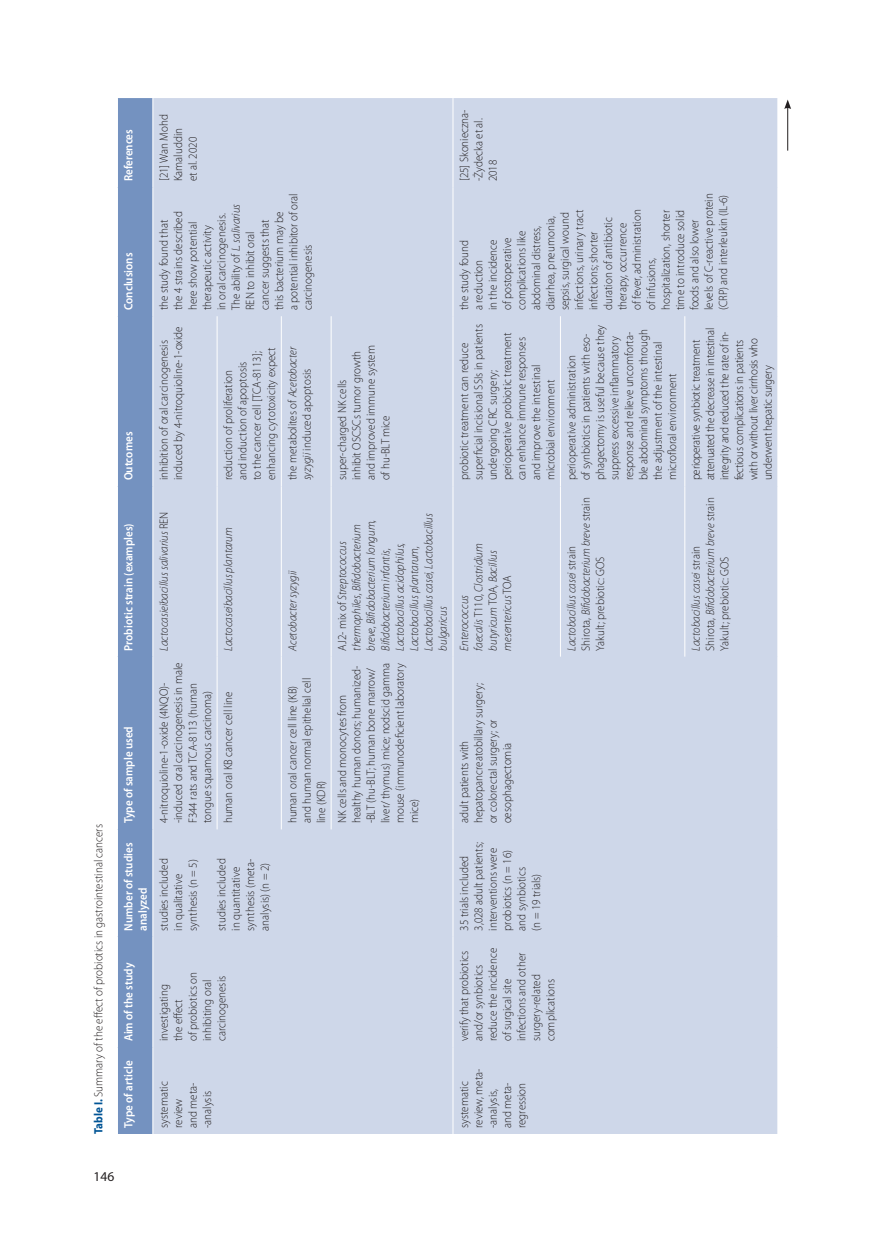
<style>
.page{position:relative;width:872px;height:1234px;background:#fff}
.page>*{position:absolute;margin:0;border:0;box-sizing:border-box;transform-origin:0 0}
.t1{font:13.5px "Myriad Pro";color:#231f20}
._13_Tabela_tekst{font:300 12px/14.4px "Myriad Pro";color:#231f20;scale:.92 1}
._13_Tabela_tekst-2{font:italic 300 12px/14.4px "Myriad Pro";color:#231f20;scale:.92 1}
._13_Tabela_tekst-3{font:300 12px/14.4px "Myriad Pro";letter-spacing:-.02em;color:#231f20;scale:.92 1}
._13_Tabela_naglowek{font:600 12px/14.4px "Myriad Pro";color:#fff;scale:.92 1}
._13_Tabela_tytul{font:300 12px "Myriad Pro";color:#231f20;scale:.92 1}
.s1{font-weight:700;color:#005495}
.s2{font-style:italic}
.s3{font-style:normal}
</style>
<div class="page">
<div style="left:118px;top:98px;width:34px;height:1035px;background:#7492c0"></div>
<div style="left:153px;top:98px;width:624px;height:1035px;background:#ced7e9"></div>
<hr style="left:217px;top:656px;width:1px;height:173px;background:#fff">
<hr style="left:217px;top:486px;width:1px;height:170px;background:#fff">
<hr style="left:217px;top:316px;width:1px;height:170px;background:#fff">
<hr style="left:281px;top:656px;width:1px;height:173px;background:#fff">
<hr style="left:281px;top:486px;width:1px;height:170px;background:#fff">
<hr style="left:281px;top:316px;width:1px;height:170px;background:#fff">
<hr style="left:331px;top:656px;width:1px;height:173px;background:#fff">
<hr style="left:331px;top:486px;width:1px;height:170px;background:#fff">
<hr style="left:331px;top:316px;width:1px;height:170px;background:#fff">
<hr style="left:560px;top:486px;width:1px;height:170px;background:#fff">
<hr style="left:560px;top:316px;width:1px;height:170px;background:#fff">
<hr style="left:684px;top:486px;width:1px;height:170px;background:#fff">
<hr style="left:684px;top:316px;width:1px;height:170px;background:#fff">
<hr style="left:452px;top:1047px;width:1px;height:86px;background:#fff">
<hr style="left:452px;top:936px;width:1px;height:111px;background:#fff">
<hr style="left:452px;top:829px;width:1px;height:107px;background:#fff">
<hr style="left:452px;top:656px;width:1px;height:173px;background:#fff">
<hr style="left:452px;top:486px;width:1px;height:170px;background:#fff">
<hr style="left:452px;top:316px;width:1px;height:170px;background:#fff">
<hr style="left:452px;top:187px;width:1px;height:129px;background:#fff">
<hr style="left:452px;top:98px;width:1px;height:89px;background:#fff">
<hr style="left:787px;top:107px;width:1px;height:44px;background:#231f20">
<svg style="left:784px;top:99px;width:7px;height:10px"></svg>
<p class="_13_Tabela_tytul" style="left:91px;top:1133px;width:338px;rotate:-90deg"><span class="s1">Table I.</span> Summary of the effect of probiotics in gastrointestinal cancers</p>
<p class="_13_Tabela_naglowek" style="left:121px;top:181px;width:58px;rotate:-90deg">References</p>
<p class="_13_Tabela_naglowek" style="left:121px;top:310px;width:64px;rotate:-90deg">Conclusions</p>
<p class="_13_Tabela_naglowek" style="left:121px;top:480px;width:54px;rotate:-90deg">Outcomes</p>
<p class="_13_Tabela_tekst" style="left:157px;top:181px;width:75px;rotate:-90deg">[21] Wan Mohd<br>Kamaluddin</p>
<p class="_13_Tabela_tekst" style="left:185px;top:181px;width:50px;rotate:-90deg">et al. 2020</p>
<p class="_13_Tabela_tekst" style="left:157px;top:310px;width:128px;rotate:-90deg">the study found that<br>the 4 strains described here show potential therapeutic activity<br>in oral carcinogenesis.<br>The ability of <span class="s2">L. salivarius<br></span>REN to inhibit oral<br>cancer suggests that<br>this bacterium may be<br>a potential inhibitor of oral carcinogenesis</p>
<p class="_13_Tabela_tekst" style="left:157px;top:480px;width:169px;rotate:-90deg">inhibition of oral carcinogenesis induced by 4-nitroquioline-1-oxide</p>
<p class="_13_Tabela_tekst" style="left:221px;top:480px;width:146px;rotate:-90deg">reduction of proliferation<br>and induction of apoptosis<br>to the cancer cell [TCA-8113]; enhancing cytotoxicity expect</p>
<p class="_13_Tabela_tekst" style="left:285px;top:480px;width:147px;rotate:-90deg">the metabolites of <span class="s2">Acetobacter syzygii</span> induced apoptosis</p>
<p class="_13_Tabela_naglowek" style="left:121px;top:650px;width:140px;rotate:-90deg">Probiotic strain (examples)</p>
<p class="_13_Tabela_naglowek" style="left:121px;top:823px;width:107px;rotate:-90deg">Type of sample used</p>
<p class="_13_Tabela_naglowek" style="left:121px;top:930px;width:97px;rotate:-90deg">Number of studies analyzed</p>
<p class="_13_Tabela_tekst-2" style="left:157px;top:650px;width:152px;rotate:-90deg">Lactocasieibacillus salivarius <span class="s3">REN</span></p>
<p class="_13_Tabela_tekst" style="left:157px;top:823px;width:176px;rotate:-90deg">4-nitroquioline-1-oxide (4NQO)- -induced oral carcinogenesis in male<br>F344 rats and TCA-8113 (human tongue squamous carcinoma)</p>
<p class="_13_Tabela_tekst-2" style="left:221px;top:650px;width:136px;rotate:-90deg">Lactocaseibacillus plantarum</p>
<p class="_13_Tabela_tekst" style="left:221px;top:823px;width:145px;rotate:-90deg">human oral KB cancer cell line</p>
<p class="_13_Tabela_tekst" style="left:157px;top:930px;width:80px;rotate:-90deg">studies included in qualitative synthesis (n = 5)</p>
<p class="_13_Tabela_tekst" style="left:214px;top:930px;width:80px;rotate:-90deg">studies included in quantitative synthesis (meta&shy;analysis) (n = 2)</p>
<p class="_13_Tabela_tekst-2" style="left:285px;top:650px;width:88px;rotate:-90deg">Acetobacter syzygii</p>
<p class="_13_Tabela_tekst" style="left:285px;top:823px;width:159px;rotate:-90deg">human oral cancer cell line (KB) and human normal epithelial cell line (KDR)</p>
<p class="_13_Tabela_naglowek" style="left:121px;top:1041px;width:87px;rotate:-90deg">Aim of the study</p>
<p class="_13_Tabela_naglowek" style="left:121px;top:1127px;width:75px;rotate:-90deg">Type of article</p>
<p class="_13_Tabela_tekst" style="left:157px;top:1041px;width:77px;rotate:-90deg">investigating the effect<br>of probiotics on inhibiting oral carcinogenesis</p>
<p class="_13_Tabela_tekst" style="left:157px;top:1127px;width:52px;rotate:-90deg">systematic review and meta-</p>
<p class="_13_Tabela_tekst" style="left:200px;top:1127px;width:42px;rotate:-90deg">-analysis</p>
<p class="_13_Tabela_tekst" style="left:335px;top:480px;width:148px;rotate:-90deg">super-charged NK cells<br>inhibit OSCSCs tumor growth and improved immune system of hu-BLT mice</p>
<p class="_13_Tabela_tekst-2" style="left:335px;top:650px;width:151px;rotate:-90deg"><span class="s3">AJ2- mix of</span> Streptococcus thermophiles, Bifidobacterium breve, Bifidobacterium longum,<br>Bifidobacterium infantis,<br>Lactobacillus acidophilus,<br>Lactobacillus plantarum,<br>Lactobacillus casei, Lactobacillus bulgaricus</p>
<p class="_13_Tabela_tekst" style="left:335px;top:823px;width:176px;rotate:-90deg">NK cells and monocytes from healthy human donors; humanized--BLT (hu-BLT; human bone marrow/ liver/ thymus) mice; nodscid gamma mouse (immunodeficient laboratory mice)</p>
<p class="_13_Tabela_tekst" style="left:457px;top:181px;width:80px;rotate:-90deg">[25] Skonieczna--Żydecka et al.<br>2018</p>
<p class="_13_Tabela_tekst" style="left:457px;top:310px;width:128px;rotate:-90deg">the study found<br>a reduction<br>in the incidence<br>of postoperative complications like abdominal distress, diarrhea, pneumonia, sepsis, surgical wound infections, urinary tract infections; shorter duration of antibiotic therapy, occurrence<br>of fever, administration<br>of infusions, hospitalization, shorter time to introduce solid foods and also lower levels of C-reactive protein (CRP) and interleukin (IL-6)</p>
<p class="_13_Tabela_tekst" style="left:457px;top:480px;width:171px;rotate:-90deg">probiotic treatment can reduce superficial incisional SSIs in patients undergoing CRC surgery; perioperative probiotic treatment can enhance immune responses and improve the intestinal microbial environment</p>
<p class="_13_Tabela_tekst-2" style="left:457px;top:650px;width:118px;rotate:-90deg">Enterococcus<br>faecalis <span class="s3">T110,</span> Clostridium butyricum <span class="s3">TOA,</span> Bacillus mesentericus <span class="s3">TOA</span></p>
<p class="_13_Tabela_tekst" style="left:564px;top:480px;width:170px;rotate:-90deg">perioperative administration<br>of synbiotics in patients with eso&shy;phagectomy is useful because they suppress excessive inflammatory response and relieve uncomforta&shy;ble abdominal symptoms through the adjustment of the intestinal microfloral environment</p>
<p class="_13_Tabela_tekst" style="left:564px;top:650px;width:168px;rotate:-90deg"><span class="s2">Lactobacillus casei</span> strain<br>Shirota, <span class="s2">Bifidobacterium breve</span> strain<br>Yakult; prebiotic: GOS</p>
<p class="_13_Tabela_tekst" style="left:457px;top:823px;width:154px;rotate:-90deg">adult patients with hepatopancreatobillary surgery; or colorectal surgery; or oesophagectomia</p>
<p class="_13_Tabela_tekst" style="left:457px;top:930px;width:98px;rotate:-90deg">35 trials included<br>3,028 adult patients; interventions were probiotics (n = 16) and synbiotics<br>(n = 19 trials)</p>
<p class="_13_Tabela_tekst" style="left:457px;top:1041px;width:103px;rotate:-90deg">verify that probiotics and/or synbiotics reduce the incidence of surgical site infections and other surgery-related complications</p>
<p class="_13_Tabela_tekst-3" style="left:688px;top:480px;width:167px;rotate:-90deg">perioperative synbiotic treatment attenuated the decrease in intestinal integrity and reduced the rate of in&shy;fectious complications in patients with or without liver cirrhosis who underwent hepatic surgery</p>
<p class="_13_Tabela_tekst" style="left:688px;top:650px;width:168px;rotate:-90deg"><span class="s2">Lactobacillus casei</span> strain<br>Shirota, <span class="s2">Bifidobacterium breve</span> strain<br>Yakult; prebiotic: GOS</p>
<p class="_13_Tabela_tekst" style="left:457px;top:1127px;width:66px;rotate:-90deg">systematic review, meta--analysis,<br>and meta&shy;regression</p>
<p class="t1" style="left:94px;top:1168px;width:22px">146</p>
</div>
